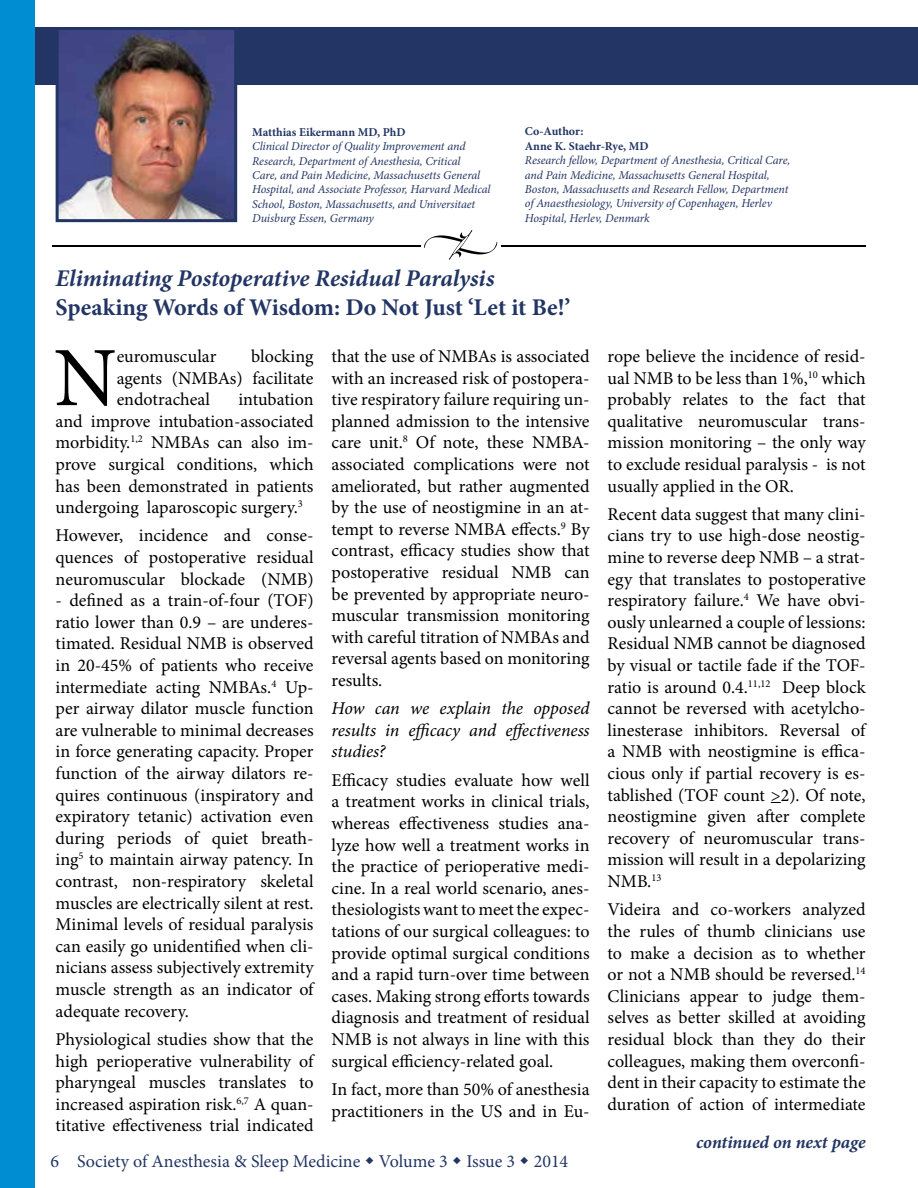
<style>
.page{position:relative;width:918px;height:1188px;background:#fff}
.page>*{position:absolute;margin:0;border:0;box-sizing:border-box;transform-origin:0 0}
.t1{font:84.45px "Minion Pro";color:#000}
.t2{font:italic 700 24px "Minion Pro";letter-spacing:-.005em;color:#223564}
.t3{font:700 24px "Minion Pro";color:#223564}
.t4{font:18px/21.6px "Minion Pro";color:#000;text-align:justify}
.t5{font:italic 18px/21.6px "Minion Pro";letter-spacing:-.005em;color:#000;text-align:justify}
.t6{font:18px "Minion Pro";color:#223564}
.t7{font:italic 700 18px "Minion Pro";letter-spacing:-.005em;color:#223564}
.t8{font:italic 12px/14.4px "Minion Pro";letter-spacing:-.01em;color:#223564}
.t9{font:700 12px/14.4px "Minion Pro";color:#223564}
</style>
<div class="page">
<div style="left:1px;top:27px;width:917px;height:58px;background:#223564"></div>
<hr style="left:52px;top:246px;width:814px;height:1px;background:#000">
<div style="left:421px;top:228px;width:80px;height:30px;background:#fff"></div>
<svg style="left:424px;top:230px;width:73px;height:30px"></svg>
<div style="left:0;top:0;width:34px;height:1188px;background:#008dd2"></div>
<img style="left:60px;top:31px;width:173px;height:187px">
<div style="left:56px;top:27px;width:181px;height:195px;border:3px solid #223564"></div>
<p class="t9" style="left:252px;top:125px;width:155px">Matthias Eikermann MD, PhD</p>
<p class="t8" style="left:252px;top:139px;width:240px">Clinical Director of Quality Improvement and Research, Department of Anesthesia, Critical<br>Care, and Pain Medicine, Massachusetts General Hospital, and Associate Professor, Harvard Medical School, Boston, Massachusetts, and Universitaet Duisburg Essen, Germany</p>
<p class="t9" style="left:525px;top:124px;width:125px">Co-Author:<br>Anne K. Staehr-Rye, MD</p>
<p class="t8" style="left:525px;top:153px;width:267px">Research fellow, Department of Anesthesia, Critical Care, and Pain Medicine, Massachusetts General Hospital, Boston, Massachusetts and Research Fellow, Department of Anaesthesiology, University of Copenhagen, Herlev Hospital, Herlev, Denmark</p>
<h2 class="t2" style="left:56px;top:262px;width:440px">Eliminating Postoperative Residual Paralysis</h2>
<h2 class="t3" style="left:56px;top:291px;width:516px">Speaking Words of Wisdom: Do Not Just ‘Let it Be!’</h2>
<h1 class="t1" style="left:54px;top:322px;width:64px">N</h1>
<p class="t4" style="left:117px;top:345px;width:101px">euromuscular</p>
<p class="t4" style="left:117px;top:345px;width:198px;text-indent:135px">blocking agents (NMBAs) facilitate endotracheal</p>
<p class="t4" style="left:56px;top:389px;width:260px;text-indent:183px">intubation and improve intubation-associated morbidity.<sup>1,2</sup> NMBAs can also im&shy;prove surgical conditions, which has been demonstrated in patients undergoing laparoscopic surgery.<sup>3</sup></p>
<p class="t4" style="left:56px;top:525px;width:260px">However, incidence and conse&shy;quences of postoperative residual neuromuscular blockade (NMB)</p>
<p class="t4" style="left:56px;top:590px;width:260px">- defined as a train-of-four (TOF) ratio lower than 0.9 – are underes&shy;timated. Residual NMB is observed in 20-45% of patients who receive intermediate acting NMBAs.<sup>4</sup> Up&shy;per airway dilator muscle function are vulnerable to minimal decreases in force generating capacity. Proper function of the airway dilators re&shy;quires continuous (inspiratory and expiratory tetanic) activation even during periods of quiet breath&shy;ing<sup>5</sup> to maintain airway patency. In contrast, non-respiratory skeletal muscles are electrically silent at rest.<br>Minimal levels of residual paralysis can easily go unidentified when cli&shy;nicians assess subjectively extremity muscle strength as an indicator of adequate recovery.</p>
<p class="t4" style="left:56px;top:1029px;width:260px">Physiological studies show that the high perioperative vulnerability of pharyngeal muscles translates to increased aspiration risk.<sup>6,7</sup> A quan&shy;titative effectiveness trial indicated</p>
<p class="t4" style="left:332px;top:345px;width:260px">that the use of NMBAs is associated with an increased risk of postopera&shy;tive respiratory failure requiring un&shy;planned admission to the intensive care unit.<sup>8</sup> Of note, these NMBA&shy;associated complications were not ameliorated, but rather augmented by the use of neostigmine in an at&shy;tempt to reverse NMBA effects.<sup>9</sup> By contrast, efficacy studies show that postoperative residual NMB can be prevented by appropriate neuro&shy;muscular transmission monitoring with careful titration of NMBAs and reversal agents based on monitoring results.</p>
<p class="t5" style="left:332px;top:698px;width:260px">How can we explain the opposed results in efficacy and effectiveness studies?</p>
<p class="t4" style="left:332px;top:769px;width:260px">Efficacy studies evaluate how well a treatment works in clinical trials, whereas effectiveness studies ana&shy;lyze how well a treatment works in the practice of perioperative medi&shy;cine. In a real world scenario, anes&shy;thesiologists want to meet the expec&shy;tations of our surgical colleagues: to provide optimal surgical conditions and a rapid turn-over time between cases. Making strong efforts towards diagnosis and treatment of residual NMB is not always in line with this surgical efficiency-related goal.</p>
<p class="t4" style="left:332px;top:1079px;width:260px">In fact, more than 50% of anesthesia practitioners in the US and in Eu-</p>
<p class="t6" style="left:50px;top:1150px;width:519px">6 Society of Anesthesia &amp; Sleep Medicine Volume 3 Issue 3 2014</p>
<p class="t4" style="left:608px;top:345px;width:260px">rope believe the incidence of resid&shy;ual NMB to be less than 1%,<sup>10</sup> which probably relates to the fact that qualitative neuromuscular trans&shy;mission monitoring – the only way to exclude residual paralysis - is not usually applied in the OR.</p>
<p class="t4" style="left:608px;top:503px;width:260px">Recent data suggest that many clini&shy;cians try to use high-dose neostig&shy;mine to reverse deep NMB – a strat&shy;egy that translates to postoperative respiratory failure.<sup>4</sup> We have obvi&shy;ously unlearned a couple of lessions:<br>Residual NMB cannot be diagnosed by visual or tactile fade if the TOF&shy;ratio is around 0.4.<sup>11,12</sup> Deep block cannot be reversed with acetylcho&shy;linesterase inhibitors. Reversal of a NMB with neostigmine is effica&shy;cious only if partial recovery is es&shy;tablished (TOF count &gt;2). Of note, neostigmine given after complete recovery of neuromuscular trans&shy;mission will result in a depolarizing NMB.<sup>13</sup></p>
<p class="t4" style="left:608px;top:899px;width:260px">Videira and co-workers analyzed the rules of thumb clinicians use to make a decision as to whether or not a NMB should be reversed.<sup>14<br></sup>Clinicians appear to judge them&shy;selves as better skilled at avoiding residual block than they do their colleagues, making them overconfi&shy;dent in their capacity to estimate the duration of action of intermediate</p>
<p class="t7" style="left:696px;top:1129px;width:171px">continued on next page</p>
</div>
